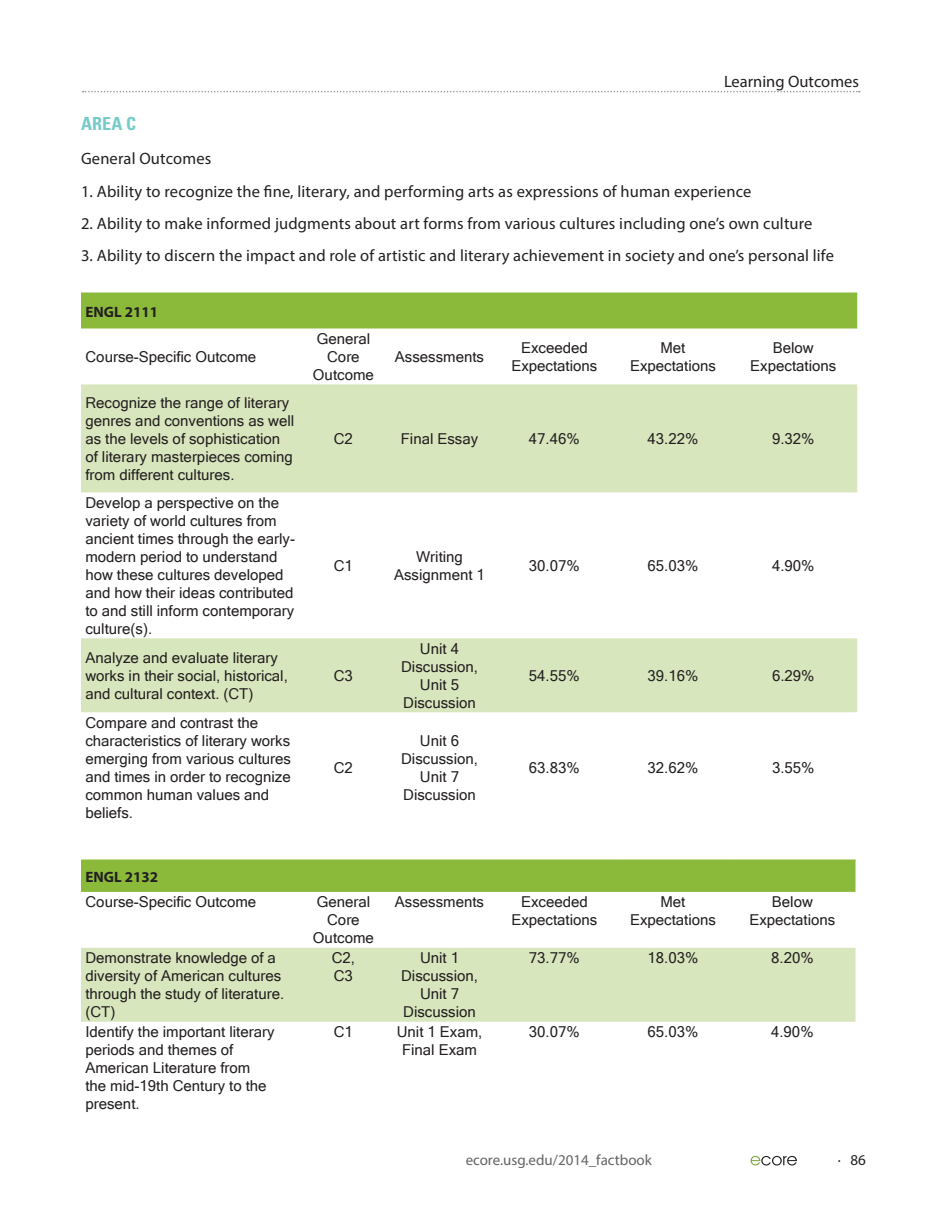
<style>
.page{position:relative;width:945px;height:1215px;background:#fff}
.page>*{position:absolute;margin:0;border:0;box-sizing:border-box;transform-origin:0 0}
.t1{font:700 condensed 18px "Univers";color:#76cbc9}
.t2{font:16.5px "Myriad Pro";letter-spacing:.01em;color:#231f20}
.t3{font:15px/18px "Microsoft Sans Serif";color:#231f20;text-align:center}
.t4{font:15px "Myriad Pro";color:#231f20}
.t5{font:700 15px "Myriad Pro";color:#231f20}
</style>
<div class="page">
<svg style="left:751px;top:1156px;width:46px;height:10px"></svg>
<svg style="left:83px;top:91px;width:777px;height:1px"></svg>
<div style="left:81px;top:294px;width:776px;height:34px;background:#8bba3b"></div>
<svg style="left:81px;top:384px;width:776px;height:328px;fill:#d8e6bd"></svg>
<hr style="left:81px;top:292px;width:219px;height:2px;background:#8bba3b">
<hr style="left:300px;top:292px;width:87px;height:2px;background:#8bba3b">
<hr style="left:387px;top:292px;width:105px;height:2px;background:#8bba3b">
<hr style="left:492px;top:292px;width:125px;height:2px;background:#8bba3b">
<hr style="left:617px;top:292px;width:112px;height:2px;background:#8bba3b">
<hr style="left:729px;top:292px;width:128px;height:2px;background:#8bba3b">
<div style="left:81px;top:861px;width:775px;height:31px;background:#8bba3b"></div>
<div style="left:81px;top:948px;width:775px;height:74px;background:#d8e6bd"></div>
<hr style="left:81px;top:860px;width:219px;height:1px;background:#8bba3b">
<hr style="left:300px;top:860px;width:87px;height:1px;background:#8bba3b">
<hr style="left:387px;top:860px;width:105px;height:1px;background:#8bba3b">
<hr style="left:492px;top:860px;width:125px;height:1px;background:#8bba3b">
<hr style="left:617px;top:860px;width:112px;height:1px;background:#8bba3b">
<hr style="left:729px;top:860px;width:127px;height:1px;background:#8bba3b">
<p class="t2" style="left:724px;top:71px;width:136px">Learning Outcomes</p>
<p class="t1" style="left:81px;top:113px;width:57px">AREA C</p>
<p class="t2" style="left:81px;top:149px;width:132px">General Outcomes</p>
<p class="t2" style="left:81px;top:181px;width:672px">1. Ability to recognize the fine, literary, and performing arts as expressions of human experience</p>
<p class="t2" style="left:81px;top:213px;width:733px">2. Ability to make informed judgments about art forms from various cultures including one’s own culture</p>
<p class="t2" style="left:81px;top:246px;width:754px">3. Ability to discern the impact and role of artistic and literary achievement in society and one’s personal life</p>
<p class="t5" style="left:86px;top:302px;width:74px">ENGL 2111</p>
<p class="t3" style="left:86px;top:348px;width:172px">Course-Specific Outcome</p>
<p class="t3" style="left:85px;top:394px;width:210px;text-align:left">Recognize the range of literary genres and conventions as well as the levels of sophistication of literary masterpieces coming from different cultures.</p>
<p class="t3" style="left:85px;top:494px;width:211px;text-align:left">Develop a perspective on the variety of world cultures from ancient times through the early&shy;modern period to understand how these cultures developed and how their ideas contributed to and still inform contemporary culture(s).</p>
<p class="t3" style="left:85px;top:648px;width:204px;text-align:left">Analyze and evaluate literary works in their social, historical, and cultural context. (CT)</p>
<p class="t3" style="left:85px;top:713px;width:207px;text-align:left">Compare and contrast the characteristics of literary works emerging from various cultures and times in order to recognize common human values and beliefs.</p>
<p class="t3" style="left:313px;top:330px;width:62px">General<br>Core<br>Outcome</p>
<p class="t3" style="left:395px;top:348px;width:91px">Assessments</p>
<p class="t3" style="left:511px;top:339px;width:87px">Exceeded<br>Expectations</p>
<p class="t3" style="left:630px;top:339px;width:87px">Met<br>Expectations</p>
<p class="t3" style="left:750px;top:339px;width:87px">Below<br>Expectations</p>
<p class="t3" style="left:334px;top:430px;width:21px">C2</p>
<p class="t3" style="left:401px;top:430px;width:79px">Final Essay</p>
<p class="t3" style="left:529px;top:430px;width:52px">47.46%</p>
<p class="t3" style="left:648px;top:430px;width:52px">43.22%</p>
<p class="t3" style="left:772px;top:430px;width:44px">9.32%</p>
<p class="t3" style="left:334px;top:557px;width:21px">C1</p>
<p class="t3" style="left:394px;top:548px;width:92px">Writing<br>Assignment 1</p>
<p class="t3" style="left:529px;top:557px;width:52px">30.07%</p>
<p class="t3" style="left:648px;top:557px;width:52px">65.03%</p>
<p class="t3" style="left:772px;top:557px;width:44px">4.90%</p>
<p class="t3" style="left:334px;top:666px;width:21px">C3</p>
<p class="t3" style="left:334px;top:758px;width:21px">C2</p>
<p class="t3" style="left:401px;top:639px;width:78px">Unit 4<br>Discussion,<br>Unit 5<br>Discussion</p>
<p class="t3" style="left:401px;top:731px;width:78px">Unit 6<br>Discussion,<br>Unit 7<br>Discussion</p>
<p class="t3" style="left:529px;top:666px;width:52px">54.55%</p>
<p class="t3" style="left:648px;top:666px;width:52px">39.16%</p>
<p class="t3" style="left:772px;top:666px;width:44px">6.29%</p>
<p class="t3" style="left:529px;top:758px;width:52px">63.83%</p>
<p class="t3" style="left:648px;top:758px;width:52px">32.62%</p>
<p class="t3" style="left:772px;top:758px;width:44px">3.55%</p>
<p class="t5" style="left:86px;top:867px;width:74px">ENGL 2132</p>
<p class="t3" style="left:86px;top:893px;width:172px">Course-Specific Outcome</p>
<p class="t3" style="left:313px;top:893px;width:62px">General<br>Core<br>Outcome</p>
<p class="t3" style="left:395px;top:893px;width:91px">Assessments</p>
<p class="t3" style="left:511px;top:893px;width:87px">Exceeded<br>Expectations</p>
<p class="t3" style="left:630px;top:893px;width:87px">Met<br>Expectations</p>
<p class="t3" style="left:749px;top:893px;width:87px">Below<br>Expectations</p>
<p class="t3" style="left:85px;top:949px;width:200px;text-align:left">Demonstrate knowledge of a diversity of American cultures through the study of literature. (CT)</p>
<p class="t3" style="left:332px;top:949px;width:25px;text-align:left">C2,<br>C3</p>
<p class="t3" style="left:401px;top:949px;width:78px">Unit 1<br>Discussion,<br>Unit 7<br>Discussion</p>
<p class="t3" style="left:529px;top:949px;width:52px">73.77%</p>
<p class="t3" style="left:648px;top:949px;width:52px">18.03%</p>
<p class="t3" style="left:771px;top:949px;width:44px">8.20%</p>
<p class="t3" style="left:85px;top:1023px;width:191px;text-align:left">Identify the important literary periods and themes of<br>American Literature from the mid-19th Century to the present.</p>
<p class="t3" style="left:334px;top:1023px;width:21px">C1</p>
<p class="t3" style="left:397px;top:1023px;width:87px">Unit 1 Exam,<br>Final Exam</p>
<p class="t3" style="left:529px;top:1023px;width:52px">30.07%</p>
<p class="t3" style="left:648px;top:1023px;width:52px">65.03%</p>
<p class="t3" style="left:771px;top:1023px;width:44px">4.90%</p>
<p class="t4" style="left:466px;top:1151px;width:188px">ecore.usg.edu/2014_factbook</p>
<p class="t4" style="left:838px;top:1151px;width:30px">· 86</p>
</div>
